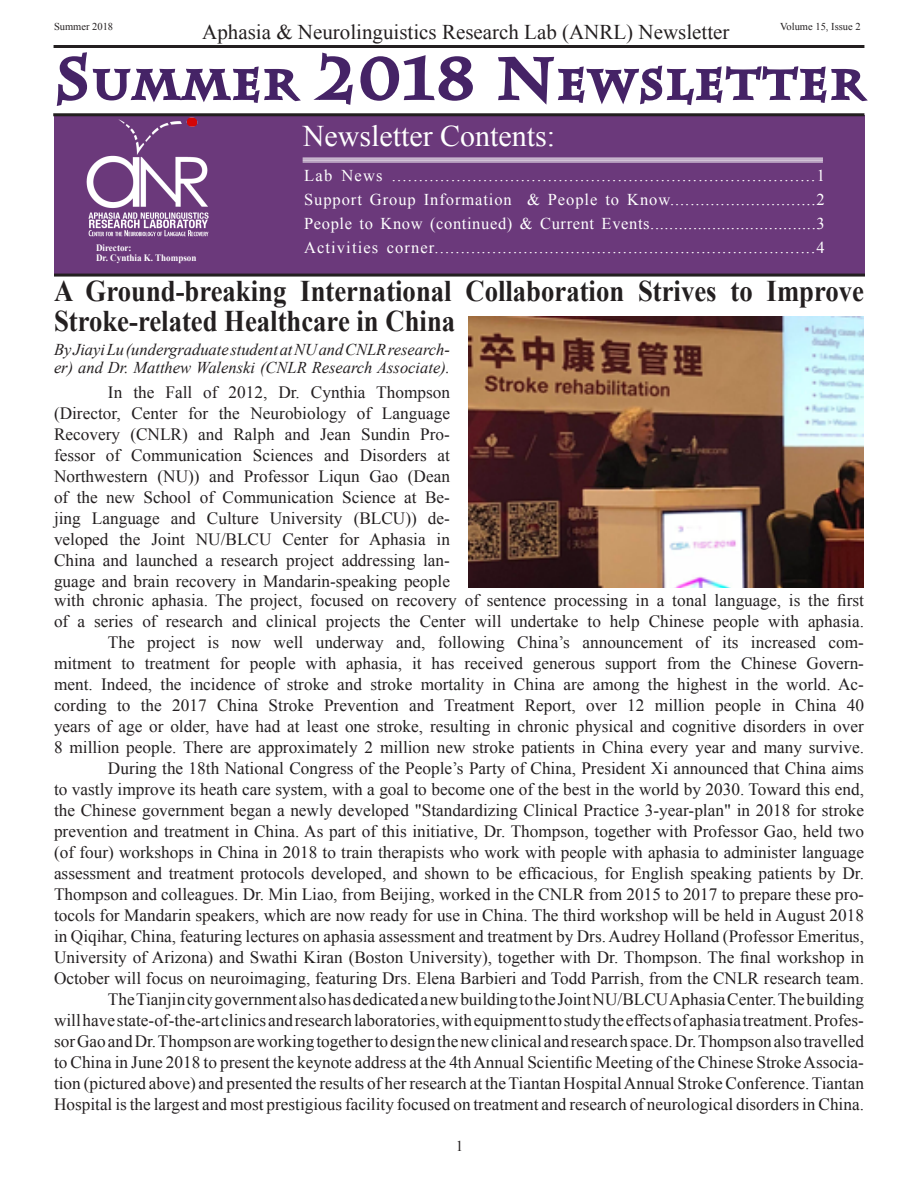
<style>
.page{position:relative;width:918px;height:1188px;background:#fff}
.page>*{position:absolute;margin:0;border:0;box-sizing:border-box;transform-origin:0 0}
.Serif_headline{font:700 39.75px "Charlemagne Std";letter-spacing:.07em;color:#452366;scale:1.11 1}
.t1{font:700 30px/30px "Times New Roman";color:#231f20;scale:.89 1}
.Serif_subhead{font:30px "Times New Roman";color:#fff}
.t2{font:21px "Times New Roman";color:#231f20}
.t3{font:17.25px/21px "Times New Roman";color:#231f20;text-align:justify}
.Body_copy_-_articles{font:16.5px "Times New Roman";letter-spacing:.055em;color:#fff}
.t4{font:italic 16.5px/18px "Times New Roman";color:#231f20}
.t5{font:15px "Times New Roman";color:#231f20}
.t6{font:10.5px "Times New Roman";color:#231f20}
.t7{font:700 9.75px "Times New Roman";color:#fff;scale:.93 1}
.s1{font-size:56.7px}
</style>
<div class="page">
<div style="left:54px;top:115px;width:810px;height:160px;background:#6b397b"></div>
<hr style="left:54px;top:45px;width:810px;height:3px;background:#231f20">
<svg style="left:56px;top:52px;width:417px;height:54px"></svg>
<svg style="left:498px;top:56px;width:370px;height:50px"></svg>
<hr style="left:53px;top:113px;width:811px;height:3px;background:#231f20">
<hr style="left:54px;top:274px;width:811px;height:3px;background:#231f20">
<img style="left:76px;top:113px;width:145px;height:124px">
<hr style="left:303px;top:158px;width:520px;height:1px;background:#fff">
<hr style="left:303px;top:159px;width:520px;height:2px;background:#fff">
<hr style="left:303px;top:162px;width:520px;height:1px;background:#fff">
<img style="left:468px;top:316px;width:396px;height:272px">
<p class="t6" style="left:54px;top:19px;width:61px">Summer 2018</p>
<p class="t6" style="left:780px;top:19px;width:82px">Volume 15, Issue 2</p>
<p class="Serif_headline" style="left:55px;top:62px;width:731px"><span class="s1">S</span>UMMER <span class="s1">2018 N</span>EWSLETTER</p>
<p class="t2" style="left:202px;top:18px;width:529px">Aphasia &amp; Neurolinguistics Research Lab (ANRL) Newsletter</p>
<p class="Serif_subhead" style="left:303px;top:116px;width:254px">Newsletter Contents:</p>
<p class="Body_copy_-_articles" style="left:304px;top:165px;width:522px">Lab News ...............................................................................1</p>
<p class="Body_copy_-_articles" style="left:304px;top:189px;width:522px">Support Group Information &amp; People to Know.............................2</p>
<p class="Body_copy_-_articles" style="left:304px;top:213px;width:522px">People to Know (continued) &amp; Current Events...................................3</p>
<p class="t7" style="left:96px;top:241px;width:40px">Director:</p>
<p class="Body_copy_-_articles" style="left:304px;top:237px;width:522px">Activities corner.........................................................................4</p>
<p class="t7" style="left:96px;top:251px;width:110px">Dr. Cynthia K. Thompson</p>
<p class="t1" style="left:54px;top:275px;width:912px">A Ground-breaking International Collaboration Strives to Improve<br>Stroke-related Healthcare in China</p>
<p class="t4" style="left:54px;top:340px;width:397px">By Jiayi Lu (undergraduate student at NU and CNLR research&shy;er) and Dr. Matthew Walenski (CNLR Research Associate).</p>
<p class="t3" style="left:54px;top:382px;width:398px;text-indent:54px">In the Fall of 2012, Dr. Cynthia Thompson (Director, Center for the Neurobiology of Language Recovery (CNLR) and Ralph and Jean Sundin Pro&shy;fessor of Communication Sciences and Disorders at Northwestern (NU)) and Professor Liqun Gao (Dean of the new School of Communication Science at Be&shy;jing Language and Culture University (BLCU)) de&shy;veloped the Joint NU/BLCU Center for Aphasia in China and launched a research project addressing lan&shy;guage and brain recovery in Mandarin-speaking people</p>
<p class="t3" style="left:54px;top:589px;width:812px">with chronic aphasia. The project, focused on recovery of sentence processing in a tonal language, is the first of a series of research and clinical projects the Center will undertake to help Chinese people with aphasia.</p>
<p class="t3" style="left:54px;top:631px;width:812px;text-indent:54px">The project is now well underway and, following China’s announcement of its increased com&shy;mitment to treatment for people with aphasia, it has received generous support from the Chinese Govern&shy;ment. Indeed, the incidence of stroke and stroke mortality in China are among the highest in the world. Ac&shy;cording to the 2017 China Stroke Prevention and Treatment Report, over 12 million people in China 40 years of age or older, have had at least one stroke, resulting in chronic physical and cognitive disorders in over 8 million people. There are approximately 2 million new stroke patients in China every year and many survive.</p>
<p class="t3" style="left:54px;top:757px;width:812px;text-indent:54px">During the 18th National Congress of the People’s Party of China, President Xi announced that China aims to vastly improve its heath care system, with a goal to become one of the best in the world by 2030. Toward this end, the Chinese government began a newly developed "Standardizing Clinical Practice 3-year-plan" in 2018 for stroke prevention and treatment in China. As part of this initiative, Dr. Thompson, together with Professor Gao, held two (of four) workshops in China in 2018 to train therapists who work with people with aphasia to administer language assessment and treatment protocols developed, and shown to be efficacious, for English speaking patients by Dr.<br>Thompson and colleagues. Dr. Min Liao, from Beijing, worked in the CNLR from 2015 to 2017 to prepare these pro&shy;tocols for Mandarin speakers, which are now ready for use in China. The third workshop will be held in August 2018 in Qiqihar, China, featuring lectures on aphasia assessment and treatment by Drs. Audrey Holland (Professor Emeritus, University of Arizona) and Swathi Kiran (Boston University), together with Dr. Thompson. The final workshop in October will focus on neuroimaging, featuring Drs. Elena Barbieri and Todd Parrish, from the CNLR research team.</p>
<p class="t3" style="left:54px;top:988px;width:812px;text-indent:54px">The Tianjin city government also has dedicated a new building to the Joint NU/BLCU Aphasia Center. The building will have state-of-the-art clinics and research laboratories, with equipment to study the effects of aphasia treatment. Profes&shy;sor Gao and Dr. Thompson are working together to design the new clinical and research space. Dr. Thompson also travelled to China in June 2018 to present the keynote address at the 4th Annual Scientific Meeting of the Chinese Stroke Associa&shy;tion (pictured above) and presented the results of her research at the Tiantan Hospital Annual Stroke Conference. Tiantan Hospital is the largest and most prestigious facility focused on treatment and research of neurological disorders in China.</p>
<p class="t5" style="left:456px;top:1136px;width:9px">1</p>
</div>
